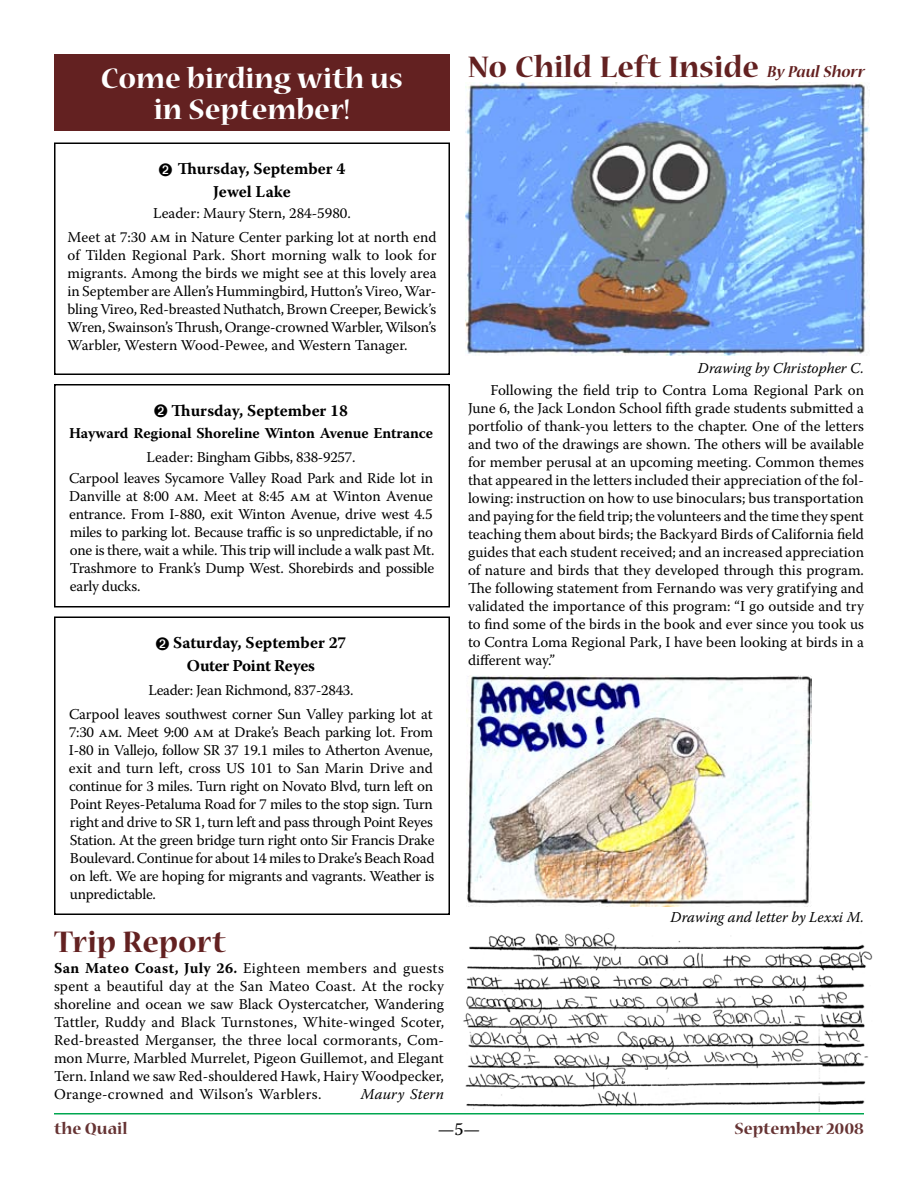
<style>
.page{position:relative;width:918px;height:1188px;background:#fff}
.page>*{position:absolute;margin:0;border:0;box-sizing:border-box;transform-origin:0 0}
.t1{font:700 33px "Nueva Std";color:#632121}
.t2{font:700 31.5px/31.5px "Nueva Std";color:#fff;text-align:center}
.t3{font:700 18px "Nueva Std";color:#633}
.t4{font:18px "Warnock Pro";color:#000}
.t5{font:700 16.5px/22.8px "Warnock Pro";color:#000;text-align:center}
.t6{font:15px/18px "Warnock Pro";letter-spacing:-.01em;color:#000;text-align:justify}
.t7{font:italic 15px "Warnock Pro";color:#000}
.t8{font:700 15px "Warnock Pro";letter-spacing:-.005em;color:#000}
.s1{font-weight:700}
.s2{font-style:italic;font-size:18px}
</style>
<div class="page">
<hr style="left:54px;top:1113px;width:810px;height:1px;background:#00a650">
<div style="left:54px;top:142px;width:396px;height:233px;border:2px solid #000"></div>
<div style="left:54px;top:54px;width:396px;height:76px;background:#632121"></div>
<img style="left:465px;top:83px;width:405px;height:273px">
<img style="left:463px;top:933px;width:410px;height:178px">
<img style="left:467px;top:675px;width:344px;height:232px">
<div style="left:54px;top:384px;width:396px;height:224px;border:2px solid #000"></div>
<div style="left:54px;top:616px;width:396px;height:299px;border:2px solid #000"></div>
<h2 class="t2" style="left:101px;top:64px;width:304px">Come birding with us in September!</h2>
<p class="t5" style="left:159px;top:157px;width:188px">➋ Thursday, September 4<br>Jewel Lake</p>
<p class="t6" style="left:68px;top:201px;width:371px;line-height:24px;text-align:center">Leader: Maury Stern, 284-5980.<br>Meet at 7:30 am in Nature Center parking lot at north end</p>
<p class="t6" style="left:68px;top:246px;width:371px">of Tilden Regional Park. Short morning walk to look for migrants. Among the birds we might see at this lovely area in September are Allen’s Hummingbird, Hutton’s Vireo, War&shy;bling Vireo, Red-breasted Nuthatch, Brown Creeper, Bewick’s Wren, Swainson’s Thrush, Orange-crowned Warbler, Wilson’s Warbler, Western Wood-Pewee, and Western Tanager.</p>
<p class="t5" style="left:154px;top:399px;width:196px">➋ Thursday, September 18</p>
<p class="t8" style="left:69px;top:425px;width:366px">Hayward Regional Shoreline Winton Avenue Entrance</p>
<p class="t6" style="left:69px;top:447px;width:366px;line-height:21px;text-align:center">Leader: Bingham Gibbs, 838-9257.<br>Carpool leaves Sycamore Valley Road Park and Ride lot in</p>
<p class="t6" style="left:69px;top:487px;width:367px;text-align:left">Danville at 8:00 am. Meet at 8:45 am at Winton Avenue entrance. From I-880, exit Winton Avenue, drive west 4.5 miles to parking lot. Because traffic is so unpredictable, if no one is there, wait a while. This trip will include a walk past Mt.<br>Trashmore to Frank’s Dump West. Shorebirds and possible early ducks.</p>
<p class="t5" style="left:155px;top:631px;width:193px">➋ Saturday, September 27<br>Outer Point Reyes</p>
<p class="t6" style="left:69px;top:678px;width:365px;line-height:24px;text-align:center">Leader: Jean Richmond, 837-2843.<br>Carpool leaves southwest corner Sun Valley parking lot at</p>
<p class="t6" style="left:69px;top:723px;width:367px">7:30 am. Meet 9:00 am at Drake’s Beach parking lot. From I-80 in Vallejo, follow SR 37 19.1 miles to Atherton Avenue, exit and turn left, cross US 101 to San Marin Drive and continue for 3 miles. Turn right on Novato Blvd, turn left on Point Reyes-Petaluma Road for 7 miles to the stop sign. Turn right and drive to SR 1, turn left and pass through Point Reyes Station. At the green bridge turn right onto Sir Francis Drake Boulevard. Continue for about 14 miles to Drake’s Beach Road on left. We are hoping for migrants and vagrants. Weather is unpredictable.</p>
<h1 class="t1" style="left:54px;top:927px;width:173px">Trip Report</h1>
<p class="t6" style="left:54px;top:959px;width:392px"><span class="s1">San Mateo Coast, July 26.</span> Eighteen members and guests spent a beautiful day at the San Mateo Coast. At the rocky shoreline and ocean we saw Black Oystercatcher, Wandering Tattler, Ruddy and Black Turnstones, White-winged Scoter, Red-breasted Merganser, the three local cormorants, Com&shy;mon Murre, Marbled Murrelet, Pigeon Guillemot, and Elegant Tern. Inland we saw Red-shouldered Hawk, Hairy Woodpecker, Orange-crowned and Wilson’s Warblers.</p>
<p class="t7" style="left:361px;top:1085px;width:85px">Maury Stern</p>
<h1 class="t1" style="left:468px;top:52px;width:398px">No Child Left Inside <span class="s2">By Paul Shorr</span></h1>
<p class="t7" style="left:698px;top:359px;width:168px">Drawing by Christopher C.</p>
<p class="t6" style="left:468px;top:380px;width:398px;text-indent:22px">Following the field trip to Contra Loma Regional Park on June 6, the Jack London School fifth grade students submitted a portfolio of thank-you letters to the chapter. One of the letters and two of the drawings are shown. The others will be available for member perusal at an upcoming meeting. Common themes that appeared in the letters included their appreciation of the fol&shy;lowing: instruction on how to use binoculars; bus transportation and paying for the field trip; the volunteers and the time they spent teaching them about birds; the Backyard Birds of California field guides that each student received; and an increased appreciation of nature and birds that they developed through this program.<br>The following statement from Fernando was very gratifying and validated the importance of this program: “I go outside and try to find some of the birds in the book and ever since you took us to Contra Loma Regional Park, I have been looking at birds in a different way.”</p>
<p class="t7" style="left:671px;top:908px;width:195px">Drawing and letter by Lexxi M.</p>
<p class="t3" style="left:54px;top:1120px;width:75px">the Quail</p>
<p class="t4" style="left:438px;top:1118px;width:44px">— —</p>
<p class="t3" style="left:734px;top:1120px;width:131px">September 2008</p>
</div>
